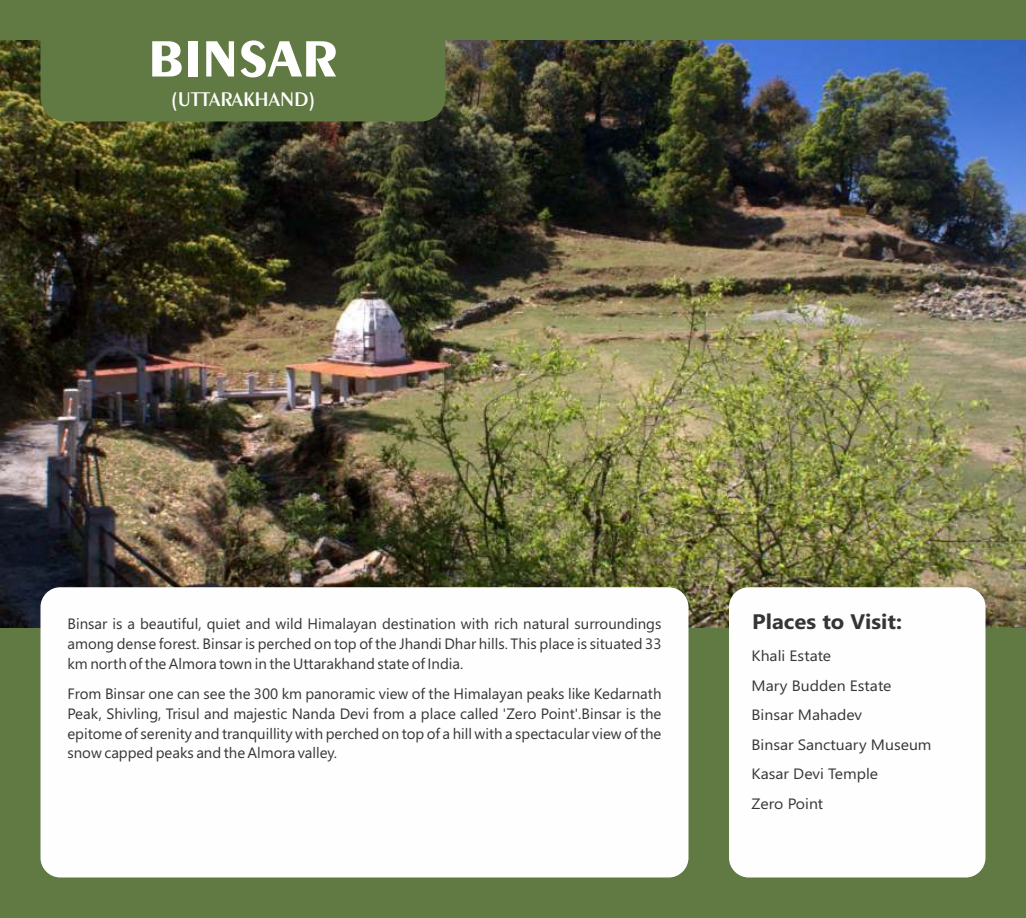
<style>
.page{position:relative;width:1026px;height:918px;background:#617942}
.page>*{position:absolute;margin:0;border:0;box-sizing:border-box;transform-origin:0 0}
.t1{font:700 54px "Exotic 350 BT";color:#fefefe}
.t2{font:700 21px "Segoe UI";color:#373435;scale:1.05 1}
.t3{font:600 21px "Exotic 350 BT";color:#fefefe}
.t4{font:15px/20px "Segoe UI";color:#373435;text-align:justify}
.t5{font:15px/29.4px "Segoe UI";color:#373435;scale:1.05 1}
</style>
<div class="page">
<img style="left:0;top:40px;width:1026px;height:588px">
<div style="left:40px;top:587px;width:648px;height:291px;background:#fefefe;border-radius:20px"></div>
<div style="left:729px;top:587px;width:257px;height:291px;background:#fefefe;border-radius:20px"></div>
<svg style="left:40px;top:40px;width:406px;height:82px"></svg>
<h1 class="t1" style="left:148px;top:35px;width:192px">BINSAR</h1>
<h2 class="t3" style="left:170px;top:90px;width:148px">(UTTARAKHAND)</h2>
<p class="t4" style="left:67px;top:615px;width:595px">Binsar is a beautiful, quiet and wild Himalayan destination with rich natural surroundings among dense forest. Binsar is perched on top of the Jhandi Dhar hills. This place is situated 33 km north of the Almora town in the Uttarakhand state of India.</p>
<p class="t4" style="left:67px;top:685px;width:596px">From Binsar one can see the 300 km panoramic view of the Himalayan peaks like Kedarnath Peak, Shivling, Trisul and majestic Nanda Devi from a place called 'Zero Point'.Binsar is the epitome of serenity and tranquillity with perched on top of a hill with a spectacular view of the snow capped peaks and the Almora valley.</p>
<h2 class="t2" style="left:752px;top:613px;width:144px">Places to Visit:</h2>
<p class="t5" style="left:752px;top:643px;width:173px">Khali Estate<br>Mary Budden Estate<br>Binsar Mahadev<br>Binsar Sanctuary Museum<br>Kasar Devi Temple<br>Zero Point</p>
</div>
